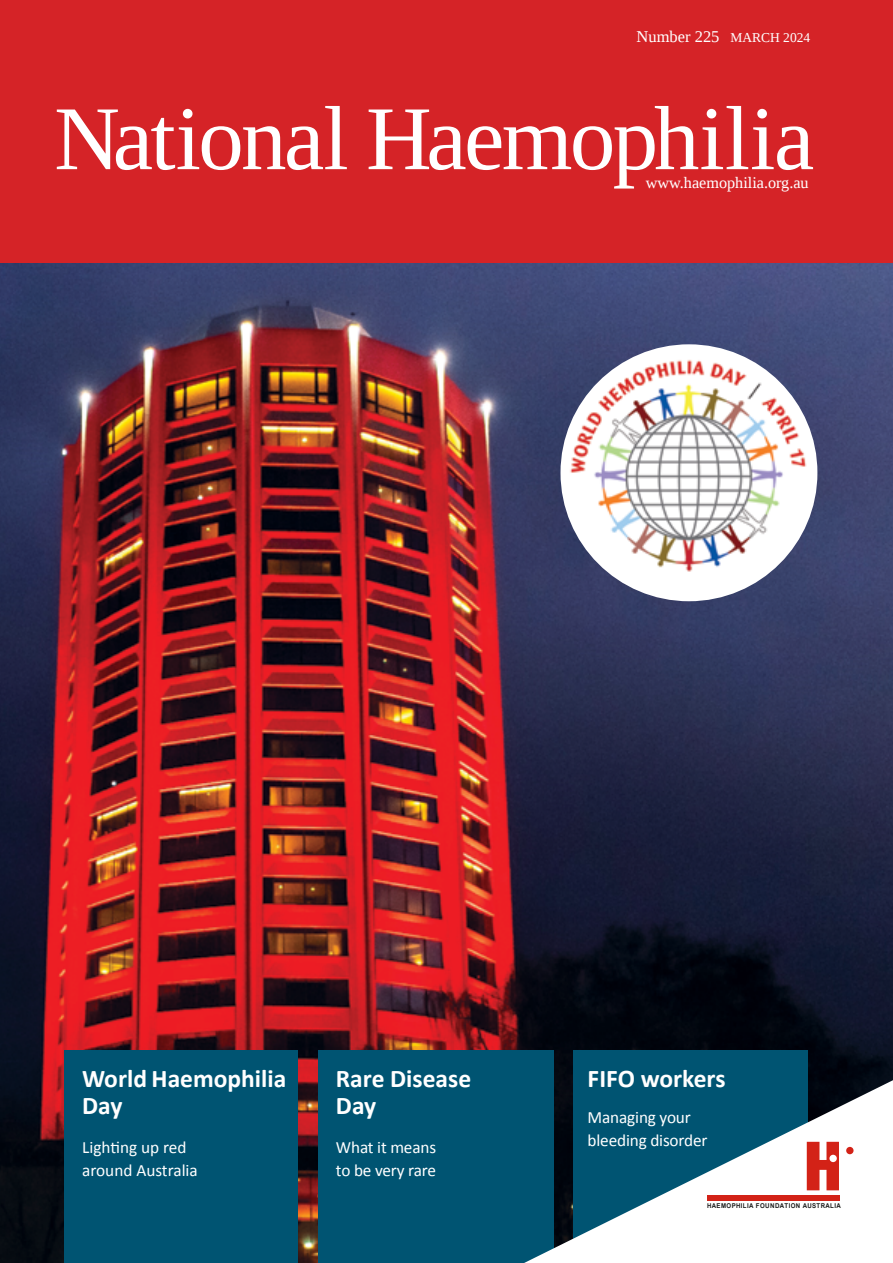
<style>
.page{position:relative;width:893px;height:1263px;background:#fff}
.page>*{position:absolute;margin:0;border:0;box-sizing:border-box;transform-origin:0 0}
.t1{font:700 25.5px/27px "Calibri";color:#fff}
.t2{font:17.25px/23.2px "Calibri";letter-spacing:-.01em;color:#fff}
.t3{font:16.5px "Liberation Serif";color:#fff}
.t4{font:16.2px "Liberation Serif";color:#fff}
.t5{font:700 6.6px "Arial";letter-spacing:.06em;color:#1c1c1b;scale:.92 1}
.s1{font-size:13.5px}
</style>
<div class="page">
<img style="left:0;top:263px;width:893px;height:1000px">
<div style="left:64px;top:1050px;width:234px;height:213px;background:#005472"></div>
<div style="left:318px;top:1050px;width:235px;height:213px;background:#005472"></div>
<div style="left:573px;top:1050px;width:234px;height:201px;background:#005472"></div>
<div style="left:0;top:0;width:893px;height:263px;background:#d52327"></div>
<svg style="left:57px;top:106px;width:756px;height:83px"></svg>
<svg style="left:524px;top:1080px;width:369px;height:183px"></svg>
<div style="left:707px;top:1195px;width:133px;height:5px;background:#d32217"></div>
<div style="left:846px;top:1147px;width:7px;height:7px;background:#d32217;border-radius:50%"></div>
<svg style="left:807px;top:1142px;width:32px;height:48px"></svg>
<img style="left:560px;top:344px;width:257px;height:257px;border-radius:128px">
<p class="t3" style="left:637px;top:26px;width:175px">Number 225 <span class="s1">MARCH 2024</span></p>
<p class="t4" style="left:646px;top:172px;width:164px">www.haemophilia.org.au</p>
<h1 class="t1" style="left:82px;top:1065px;width:206px">World Haemophilia<br>Day</h1>
<p class="t2" style="left:82px;top:1135px;width:117px">Lighting up red around Australia</p>
<h1 class="t1" style="left:336px;top:1065px;width:137px">Rare Disease<br>Day</h1>
<p class="t2" style="left:336px;top:1135px;width:102px">What it means to be very rare</p>
<h1 class="t1" style="left:588px;top:1065px;width:139px">FIFO workers</h1>
<p class="t2" style="left:588px;top:1105px;width:121px">Managing your bleeding disorder</p>
<p class="t5" style="left:707px;top:1201px;width:147px">HAEMOPHILIA FOUNDATION AUSTRALIA</p>
</div>
